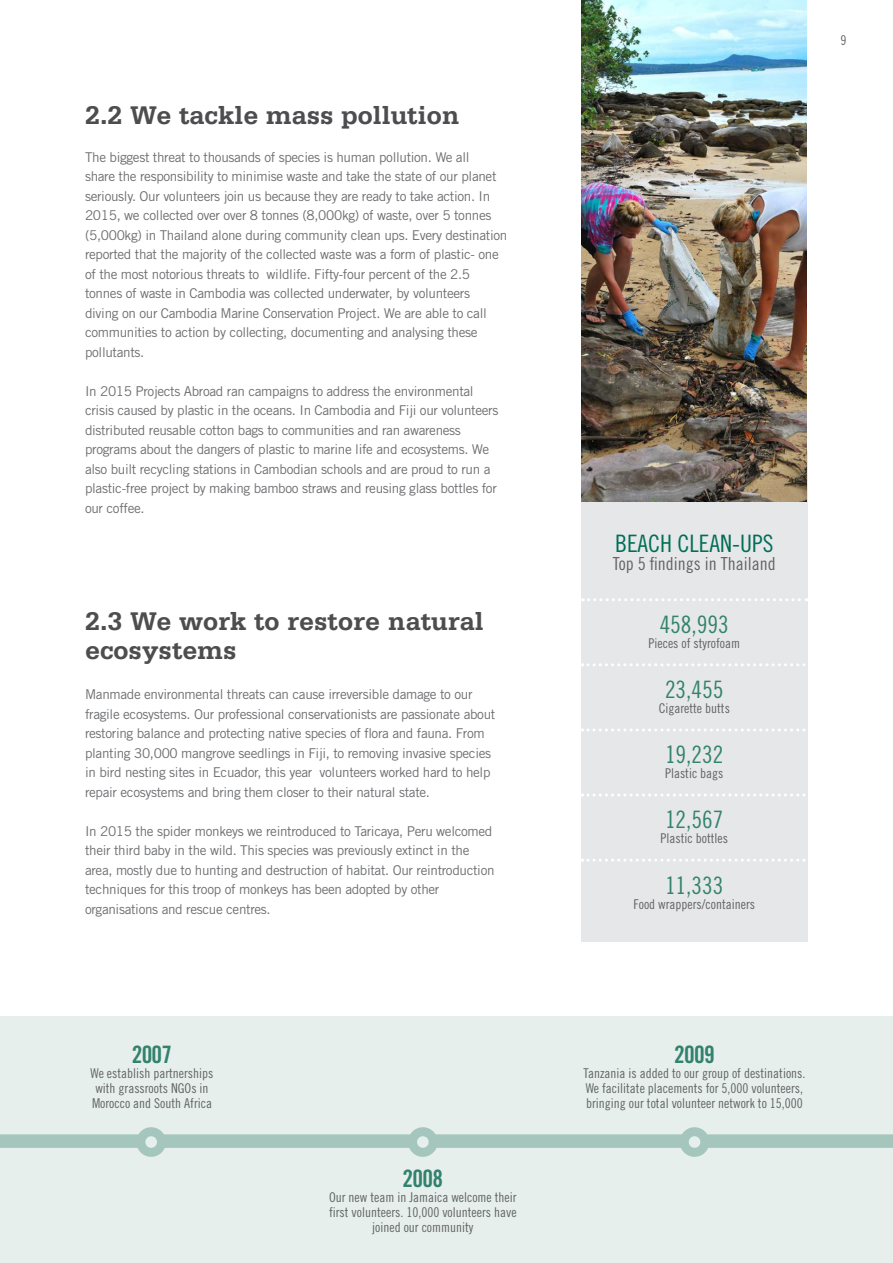
<style>
.page{position:relative;width:893px;height:1263px;background:#fff}
.page>*{position:absolute;margin:0;border:0;box-sizing:border-box;transform-origin:0 0}
.t1{font:700 27px/28.5px "Serifa Std";color:#4d4d4f}
.t2{font:24px "Trade Gothic LT Std Cn 18";color:#32826e}
.t3{font:24px "Trade Gothic LT Std Cn 18";color:#006e58}
.t4{font:24px "Trade Gothic LT Std Bd Cn 20";letter-spacing:-.03em;color:#32826e}
.t5{font:18px "Trade Gothic LT Std Cn 18";color:#636466}
.t6{font:13.5px/19.5px "Trade Gothic LT Std";letter-spacing:-.025em;color:#6d6e71}
.t7{font:13.5px/15px "Trade Gothic LT Std Cn 18";color:#636466}
</style>
<div class="page">
<div style="left:0;top:1016px;width:893px;height:247px;background:#e7efec"></div>
<div style="left:0;top:1134px;width:893px;height:14px;background:#a5c6bc"></div>
<div style="left:581px;top:452px;width:226px;height:490px;background:#e6e7e8"></div>
<div style="left:413px;top:1132px;width:20px;height:20px;background:#e7efec;border-radius:50%"></div>
<div style="left:408px;top:1127px;width:30px;height:30px;border:9px solid #a5c6bc;border-radius:50%"></div>
<div style="left:684px;top:1132px;width:21px;height:20px;background:#e7efec;border-radius:50%"></div>
<div style="left:680px;top:1127px;width:29px;height:30px;border:9px solid #a5c6bc;border-radius:50%"></div>
<div style="left:141px;top:1132px;width:20px;height:20px;background:#e7efec;border-radius:50%"></div>
<div style="left:136px;top:1127px;width:30px;height:30px;border:9px solid #a5c6bc;border-radius:50%"></div>
<img style="left:581px;top:0;width:226px;height:502px">
<svg style="left:582px;top:598px;width:225px;height:3px"></svg>
<svg style="left:582px;top:663px;width:226px;height:3px"></svg>
<svg style="left:582px;top:728px;width:226px;height:3px"></svg>
<svg style="left:582px;top:793px;width:226px;height:3px"></svg>
<svg style="left:582px;top:859px;width:226px;height:3px"></svg>
<h1 class="t1" style="left:85px;top:101px;width:376px">2.2 We tackle mass pollution</h1>
<p class="t6" style="left:85px;top:147px;width:424px">The biggest threat to thousands of species is human pollution. We all<br>share the responsibility to minimise waste and take the state of our planet seriously. Our volunteers join us because they are ready to take action. In 2015, we collected over over 8 tonnes (8,000kg) of waste, over 5 tonnes (5,000kg) in Thailand alone during community clean ups. Every destination reported that the majority of the collected waste was a form of plastic- one of the most notorious threats to wildlife. Fifty-four percent of the 2.5 tonnes of waste in Cambodia was collected underwater, by volunteers<br>diving on our Cambodia Marine Conservation Project. We are able to call communities to action by collecting, documenting and analysing these pollutants.</p>
<p class="t6" style="left:85px;top:381px;width:415px">In 2015 Projects Abroad ran campaigns to address the environmental crisis caused by plastic in the oceans. In Cambodia and Fiji our volunteers distributed reusable cotton bags to communities and ran awareness programs about the dangers of plastic to marine life and ecosystems. We also built recycling stations in Cambodian schools and are proud to run a plastic-free project by making bamboo straws and reusing glass bottles for our coffee.</p>
<h1 class="t1" style="left:85px;top:607px;width:400px">2.3 We work to restore natural ecosystems</h1>
<p class="t6" style="left:85px;top:684px;width:412px">Manmade environmental threats can cause irreversible damage to our fragile ecosystems. Our professional conservationists are passionate about restoring balance and protecting native species of flora and fauna. From planting 30,000 mangrove seedlings in Fiji, to removing invasive species in bird nesting sites in Ecuador, this year volunteers worked hard to help repair ecosystems and bring them closer to their natural state.</p>
<p class="t6" style="left:85px;top:821px;width:411px">In 2015 the spider monkeys we reintroduced to Taricaya, Peru welcomed their third baby in the wild. This species was previously extinct in the area, mostly due to hunting and destruction of habitat. Our reintroduction techniques for this troop of monkeys has been adopted by other organisations and rescue centres.</p>
<h2 class="t4" style="left:132px;top:1039px;width:42px">2007</h2>
<p class="t7" style="left:91px;top:1065px;width:124px">We establish partnerships with grassroots NGOs in<br>Morocco and South Africa</p>
<h2 class="t4" style="left:403px;top:1163px;width:42px">2008</h2>
<p class="t7" style="left:329px;top:1189px;width:189px;text-align:center">Our new team in Jamaica welcome their first volunteers. 10,000 volunteers have joined our community</p>
<p class="t7" style="left:840px;top:32px;width:7px">9</p>
<h2 class="t3" style="left:615px;top:529px;width:75px">Beach clean</h2>
<h2 class="t3" style="left:732px;top:529px;width:20px">-ups</h2>
<h3 class="t5" style="left:613px;top:553px;width:164px">Top 5 findings in Thailand</h3>
<h2 class="t2" style="left:660px;top:610px;width:71px">458,993</h2>
<p class="t7" style="left:648px;top:636px;width:93px">Pieces of styrofoam</p>
<h2 class="t2" style="left:665px;top:675px;width:60px">23,455</h2>
<p class="t7" style="left:659px;top:701px;width:73px">Cigarette butts</p>
<h2 class="t2" style="left:665px;top:740px;width:60px">19,232</h2>
<p class="t7" style="left:665px;top:766px;width:60px">Plastic bags</p>
<h2 class="t2" style="left:665px;top:806px;width:60px">12,567</h2>
<p class="t7" style="left:661px;top:831px;width:69px">Plastic bottles</p>
<h2 class="t2" style="left:665px;top:871px;width:60px">11,333</h2>
<p class="t7" style="left:634px;top:896px;width:123px">Food wrappers/containers</p>
<h2 class="t4" style="left:674px;top:1039px;width:42px">2009</h2>
<p class="t7" style="left:584px;top:1065px;width:223px">Tanzania is added to our group of destinations.<br>We facilitate placements for 5,000 volunteers, bringing our total volunteer network to 15,000</p>
</div>
